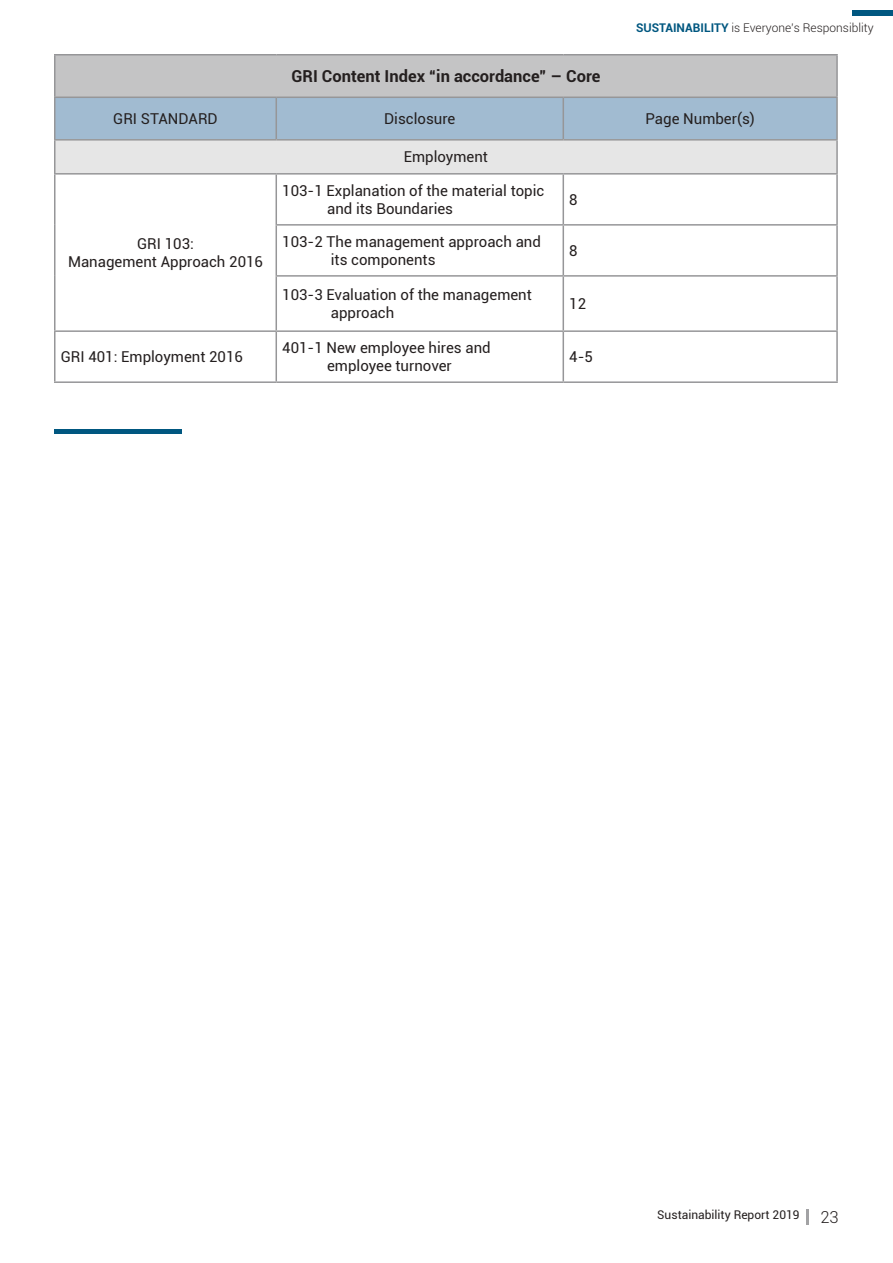
<style>
.page{position:relative;width:893px;height:1263px;background:#fff}
.page>*{position:absolute;margin:0;border:0;box-sizing:border-box;transform-origin:0 0}
.t1{font:700 16.5px "Roboto";color:#241f1f}
.t2{font:300 16.5px "Roboto";color:#241f1f}
.t3{font:15px/18px "Roboto";color:#241f1f}
.t4{font:300 12px "Roboto";color:#241f1f}
.t5{font:12px "Roboto";color:#241f1f}
.s1{font-weight:700;color:#005780}
</style>
<div class="page">
<div style="left:852px;top:10px;width:41px;height:6px;background:#005780"></div>
<hr style="left:806px;top:1209px;width:3px;height:16px;background:#a2a2a4">
<div style="left:55px;top:55px;width:782px;height:42px;background:#c4c4c5"></div>
<div style="left:56px;top:98px;width:780px;height:41px;background:#a1bbd1"></div>
<div style="left:55px;top:140px;width:782px;height:34px;background:#e6e6e6"></div>
<hr style="left:54px;top:54px;width:222px;height:2px;background:#969698">
<hr style="left:54px;top:56px;width:2px;height:41px;background:#969698">
<hr style="left:276px;top:54px;width:287px;height:2px;background:#969698">
<hr style="left:563px;top:54px;width:275px;height:2px;background:#969698">
<hr style="left:836px;top:56px;width:2px;height:41px;background:#969698">
<hr style="left:54px;top:97px;width:222px;height:1px;background:#969698">
<hr style="left:54px;top:98px;width:2px;height:41px;background:#969698">
<hr style="left:276px;top:97px;width:287px;height:1px;background:#969698">
<hr style="left:276px;top:98px;width:1px;height:41px;background:#969698">
<hr style="left:563px;top:97px;width:275px;height:1px;background:#969698">
<hr style="left:563px;top:98px;width:1px;height:41px;background:#969698">
<hr style="left:836px;top:98px;width:2px;height:41px;background:#969698">
<hr style="left:54px;top:139px;width:222px;height:2px;background:#969698">
<hr style="left:54px;top:141px;width:2px;height:32px;background:#969698">
<hr style="left:276px;top:139px;width:287px;height:2px;background:#969698">
<hr style="left:563px;top:139px;width:275px;height:2px;background:#969698">
<hr style="left:836px;top:141px;width:2px;height:32px;background:#969698">
<hr style="left:54px;top:173px;width:222px;height:2px;background:#969698">
<hr style="left:54px;top:175px;width:2px;height:50px;background:#969698">
<hr style="left:276px;top:173px;width:287px;height:2px;background:#969698">
<hr style="left:276px;top:175px;width:1px;height:49px;background:#969698">
<hr style="left:563px;top:173px;width:275px;height:2px;background:#969698">
<hr style="left:563px;top:175px;width:1px;height:49px;background:#969698">
<hr style="left:836px;top:175px;width:2px;height:49px;background:#969698">
<hr style="left:54px;top:225px;width:2px;height:51px;background:#969698">
<hr style="left:276px;top:224px;width:287px;height:2px;background:#969698">
<hr style="left:276px;top:226px;width:1px;height:49px;background:#969698">
<hr style="left:563px;top:224px;width:275px;height:2px;background:#969698">
<hr style="left:563px;top:226px;width:1px;height:49px;background:#969698">
<hr style="left:836px;top:226px;width:2px;height:49px;background:#969698">
<hr style="left:54px;top:276px;width:2px;height:54px;background:#969698">
<hr style="left:276px;top:275px;width:287px;height:2px;background:#969698">
<hr style="left:276px;top:277px;width:1px;height:53px;background:#969698">
<hr style="left:563px;top:275px;width:275px;height:2px;background:#969698">
<hr style="left:563px;top:277px;width:1px;height:53px;background:#969698">
<hr style="left:836px;top:277px;width:2px;height:53px;background:#969698">
<hr style="left:54px;top:330px;width:222px;height:2px;background:#969698">
<hr style="left:54px;top:332px;width:2px;height:49px;background:#969698">
<hr style="left:276px;top:330px;width:287px;height:2px;background:#969698">
<hr style="left:276px;top:332px;width:1px;height:49px;background:#969698">
<hr style="left:563px;top:330px;width:275px;height:2px;background:#969698">
<hr style="left:563px;top:332px;width:1px;height:49px;background:#969698">
<hr style="left:836px;top:332px;width:2px;height:49px;background:#969698">
<hr style="left:54px;top:381px;width:222px;height:2px;background:#969698">
<hr style="left:276px;top:381px;width:287px;height:2px;background:#969698">
<hr style="left:563px;top:381px;width:275px;height:2px;background:#969698">
<div style="left:54px;top:429px;width:128px;height:5px;background:#005780"></div>
<p class="t1" style="left:291px;top:65px;width:310px">GRI Content Index “in accordance” – Core</p>
<p class="t4" style="left:636px;top:19px;width:239px"><span class="s1">SUSTAINABILITY</span> is Everyone’s Responsiblity</p>
<p class="t3" style="left:113px;top:109px;width:106px">GRI STANDARD</p>
<p class="t3" style="left:384px;top:109px;width:73px">Disclosure</p>
<p class="t3" style="left:645px;top:109px;width:111px">Page Number(s)</p>
<p class="t3" style="left:404px;top:148px;width:86px">Employment</p>
<p class="t3" style="left:68px;top:234px;width:196px;text-align:center">GRI 103:<br>Management Approach 2016</p>
<p class="t3" style="left:327px;top:181px;width:219px;text-indent:-45px">103-1 Explanation of the material topic and its Boundaries</p>
<p class="t3" style="left:569px;top:190px;width:10px">8</p>
<p class="t3" style="left:331px;top:232px;width:212px;text-indent:-49px">103-2 The management approach and its components</p>
<p class="t3" style="left:569px;top:241px;width:10px">8</p>
<p class="t3" style="left:331px;top:285px;width:203px;text-indent:-49px">103-3 Evaluation of the management approach</p>
<p class="t3" style="left:569px;top:294px;width:18px">12</p>
<p class="t3" style="left:61px;top:347px;width:184px">GRI 401: Employment 2016</p>
<p class="t3" style="left:282px;top:338px;width:210px;text-align:center">401-1 New employee hires and employee turnover</p>
<p class="t3" style="left:569px;top:347px;width:25px">4-5</p>
<p class="t5" style="left:657px;top:1207px;width:144px">Sustainability Report 2019</p>
<p class="t2" style="left:820px;top:1206px;width:20px">23</p>
</div>
